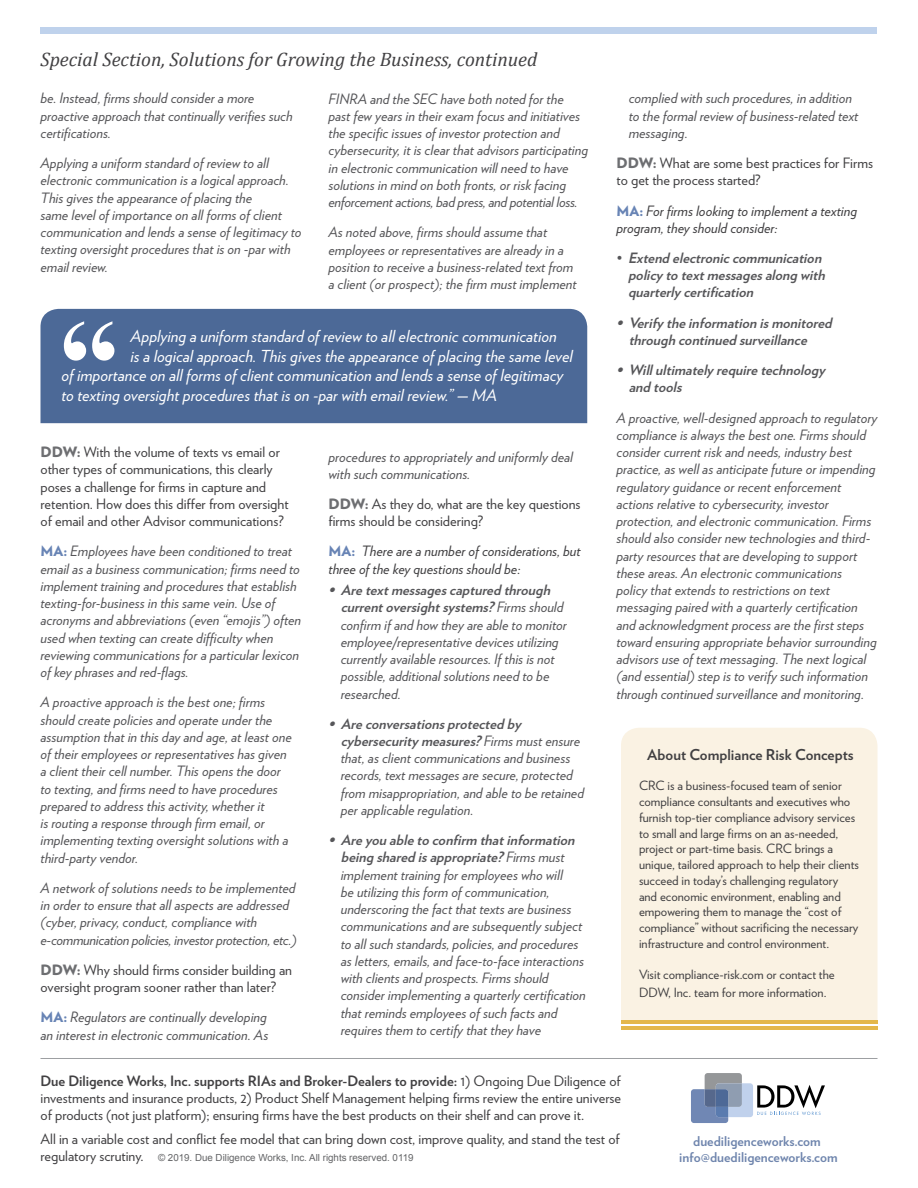
<style>
.page{position:relative;width:918px;height:1188px;background:#fff}
.page>*{position:absolute;margin:0;border:0;box-sizing:border-box;transform-origin:0 0}
.t1{font:700 120.45px "Times New Roman";color:#fff}
.t2{font:italic 19.5px "Cambria";color:#414042}
.t3{font:italic 16.5px "Verlag";color:#fff}
.t4{font:700 15px "Verlag";color:#414042}
.t5{font:italic 14.25px/17.2px "Verlag";color:#565659}
.t6{font:14.25px/17.2px "Verlag";color:#414042}
.t7{font:italic 700 14.25px/17.2px "Verlag";color:#565659}
.t8{font:italic 14.25px/17.2px "Verlag";color:#414042}
.t9{font:700 13.5px/16.5px "Verlag";color:#6f85ad;text-align:center}
.t10{font:12.75px/15.8px "Verlag";color:#414042}
.t11{font:9.75px "Arial";color:#636466}
.s1{font-weight:900;color:#6d6e71}
.s2{font-weight:900;font-style:normal;color:#6884b5}
.s3{font-weight:700}
.s4{font-weight:400}
</style>
<div class="page">
<div style="left:40px;top:27px;width:838px;height:7px;background:#bfd2ec"></div>
<div style="left:40px;top:309px;width:547px;height:114px;background:#4c6997"></div>
<div style="left:621px;top:728px;width:257px;height:292px;background:#faf2e3"></div>
<hr style="left:621px;top:1020px;width:257px;height:3px;background:#e4b74a">
<hr style="left:621px;top:1027px;width:257px;height:3px;background:#e4b74a">
<svg style="left:691px;top:1073px;width:134px;height:50px"></svg>
<hr style="left:40px;top:1058px;width:838px;height:1px;background:#9d9fa2">
<h2 class="t2" style="left:40px;top:45px;width:498px">Special Section, Solutions for Growing the Business, continued</h2>
<p class="t5" style="left:40px;top:89px;width:254px">be. Instead, firms should consider a more proactive approach that continually verifies such certifications.</p>
<p class="t5" style="left:40px;top:153px;width:262px">Applying a uniform standard of review to all electronic communication is a logical approach.<br>This gives the appearance of placing the<br>same level of importance on all forms of client communication and lends a sense of legitimacy to texting oversight procedures that is on -par with email review.</p>
<p class="t5" style="left:329px;top:89px;width:261px">FINRA and the SEC have both noted for the past few years in their exam focus and initiatives the specific issues of investor protection and cybersecurity, it is clear that advisors participating in electronic communication will need to have solutions in mind on both fronts, or risk facing enforcement actions, bad press, and potential loss.</p>
<p class="t5" style="left:329px;top:223px;width:250px">As noted above, firms should assume that employees or representatives are already in a position to receive a business-related text from a client (or prospect); the firm must implement</p>
<h1 class="t1" style="left:59px;top:279px;width:62px">“</h1>
<p class="t3" style="left:62px;top:382px;width:437px">to texting oversight procedures that is on -par with email review.” — MA</p>
<p class="t3" style="left:131px;top:324px;width:428px">Applying a uniform standard of review to all electronic communication</p>
<p class="t3" style="left:131px;top:343px;width:444px">is a logical approach. This gives the appearance of placing the same level</p>
<p class="t3" style="left:62px;top:363px;width:503px">of importance on all forms of client communication and lends a sense of legitimacy</p>
<p class="t6" style="left:40px;top:443px;width:250px"><span class="s1">DDW:</span> With the volume of texts vs email or other types of communications, this clearly poses a challenge for firms in capture and retention. How does this differ from oversight of email and other Advisor communications?</p>
<p class="t5" style="left:40px;top:542px;width:262px"><span class="s2">MA:</span> Employees have been conditioned to treat email as a business communication; firms need to implement training and procedures that establish texting-for-business in this same vein. Use of acronyms and abbreviations (even “emojis”) often used when texting can create difficulty when reviewing communications for a particular lexicon of key phrases and red-flags.</p>
<p class="t5" style="left:40px;top:693px;width:253px">A proactive approach is the best one; firms should create policies and operate under the assumption that in this day and age, at least one of their employees or representatives has given a client their cell number. This opens the door to texting, and firms need to have procedures prepared to address this activity, whether it<br>is routing a response through firm email, or implementing texting oversight solutions with a third-party vendor.</p>
<p class="t5" style="left:40px;top:878px;width:258px">A network of solutions needs to be implemented in order to ensure that all aspects are addressed (cyber, privacy, conduct, compliance with e-communication policies, investor protection, etc.)</p>
<p class="t6" style="left:40px;top:960px;width:253px"><span class="s1">DDW:</span> Why should firms consider building an oversight program sooner rather than later?</p>
<p class="t5" style="left:40px;top:1008px;width:229px"><span class="s2">MA:</span> Regulators are continually developing an interest in electronic communication. As</p>
<p class="t5" style="left:329px;top:447px;width:246px">procedures to appropriately and uniformly deal with such communications.</p>
<p class="t6" style="left:329px;top:495px;width:254px"><span class="s1">DDW:</span> As they do, what are the key questions firms should be considering?</p>
<p class="t8" style="left:329px;top:542px;width:254px"><span class="s2">MA:</span> There are a number of considerations, but three of the key questions should be:</p>
<p class="t5" style="left:341px;top:580px;width:227px;text-indent:-12px"><span class="s3">• Aretextmessagescapturedthrough currentoversightsystems?</span>Firm s s h o u ld confirm if and how they are able to monitor employee/representative devices utilizing currently available resources. If this is not possible, additional solutions need to be researched.</p>
<p class="t5" style="left:341px;top:714px;width:245px;text-indent:-12px"><span class="s3">• Areconversationsprotectedby cybersecuritymeasures?</span>Firm s m u s t e n s u re that, as client communications and business records, text messages are secure, protected from misappropriation, and able to be retained per applicable regulation.</p>
<p class="t5" style="left:341px;top:831px;width:247px;text-indent:-12px"><span class="s3">• Areyouabletoconfirm thatinformation beingsharedisappropriate?</span>Fi r m s m u s t implement training for employees who will<br>be utilizing this form of communication, underscoring the fact that texts are business communications and are subsequently subject to all such standards, policies, and procedures as letters, emails, and face-to-face interactions with clients and prospects. Firms should consider implementing a quarterly certification that reminds employees of such facts and requires them to certify that they have</p>
<p class="t5" style="left:629px;top:89px;width:231px">complied with such procedures, in addition to the formal review of business-related text messaging.</p>
<p class="t6" style="left:617px;top:154px;width:258px"><span class="s1">DDW:</span> What are some best practices for Firms to get the process started?</p>
<p class="t8" style="left:617px;top:201px;width:242px"><span class="s2">MA:</span> For firms looking to implement a texting program, they should consider:</p>
<p class="t7" style="left:628px;top:248px;width:203px;text-indent:-12px"><span class="s4">•</span> Extendelectroniccommunication policytotextmessagesalongwith quarterlycertification</p>
<p class="t7" style="left:629px;top:313px;width:209px;text-indent:-12px">• Verifytheinformationismonitored throughcontinuedsurveillance</p>
<p class="t7" style="left:629px;top:361px;width:202px;text-indent:-12px">• Willultimatelyrequiretechnology andtools</p>
<p class="t5" style="left:616px;top:408px;width:263px">A proactive, well-designed approach to regulatory compliance is always the best one. Firms should consider current risk and needs, industry best practice, as well as anticipate future or impending regulatory guidance or recent enforcement actions relative to cybersecurity, investor protection, and electronic communication. Firms should also consider new technologies and third&shy;party resources that are developing to support these areas. An electronic communications<br>policy that extends to restrictions on text messaging paired with a quarterly certification and acknowledgment process are the first steps toward ensuring appropriate behavior surrounding advisors use of text messaging. The next logical (and essential) step is to verify such information through continued surveillance and monitoring.</p>
<p class="t4" style="left:647px;top:743px;width:208px">About Compliance Risk Concepts</p>
<p class="t10" style="left:639px;top:777px;width:221px">CRC is a business-focused team of senior compliance consultants and executives who furnish top-tier compliance advisory services to small and large firms on an as-needed, project or part-time basis. CRC brings a unique, tailored approach to help their clients succeed in today’s challenging regulatory and economic environment, enabling and empowering them to manage the “cost of compliance” without sacrificing the necessary infrastructure and control environment.</p>
<p class="t10" style="left:639px;top:966px;width:197px;line-height:17.2px">Visit compliance-risk.com or contact the<br>DDW, Inc. team for more information.</p>
<p class="t6" style="left:40px;top:1071px;width:582px;text-align:justify"><span class="s3">Due Diligence Works, Inc. supports RIAs and Broker-Dealers to provide:</span> 1) Ongoing Due Diligence of investments and insurance products, 2) Product Shelf Management helping firms review the entire universe of products (not just platform); ensuring firms have the best products on their shelf and can prove it.</p>
<p class="t6" style="left:40px;top:1129px;width:581px">All in a variable cost and conflict fee model that can bring down cost, improve quality, and stand the test of regulatory scrutiny.</p>
<p class="t11" style="left:158px;top:1152px;width:257px">© 2019. Due Diligence Works, Inc. All rights reserved. 0119</p>
<p class="t9" style="left:679px;top:1132px;width:160px">duediligenceworks.com info@duediligenceworks.com</p>
</div>
